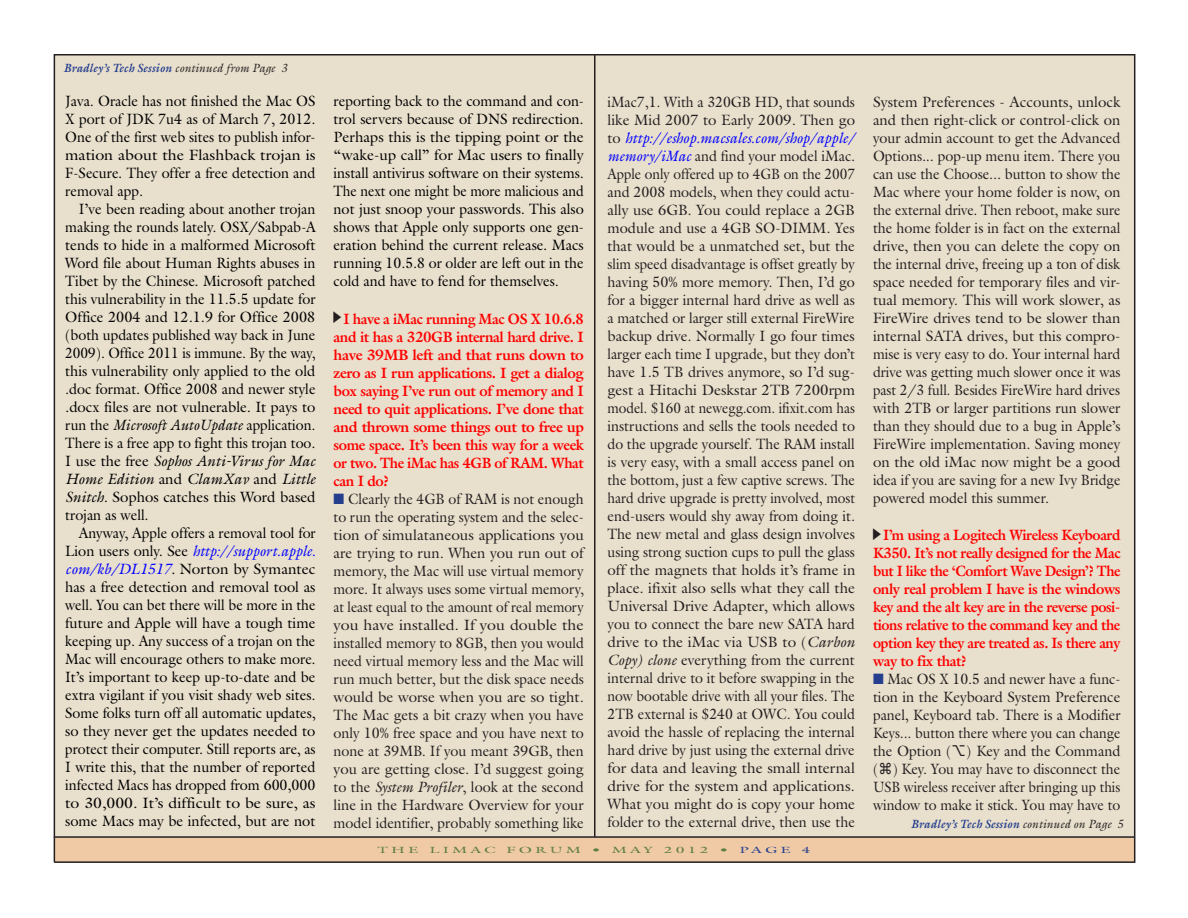
<style>
.page{position:relative;width:1188px;height:918px;background:#fff}
.page>*{position:absolute;margin:0;border:0;box-sizing:border-box;transform-origin:0 0}
.Body__No_Indents{font:15px/18px "Galliard Pro";color:#231f20;text-align:justify;scale:.94 1}
.Body__No_Indents-2{font:15px/18px "Galliard Pro";color:#000;text-align:justify;scale:.95 1}
.Body__No_Indents-3{font:15px/18px "Galliard Pro";color:#231f20;text-align:justify}
.Body__No_Indents-4{font:15px/18px "Galliard Pro";color:#000;text-align:justify;scale:.94 1}
.Body__No_Indents-5{font:700 15px/18px "Galliard Pro";letter-spacing:-.03em;color:#f00;text-align:justify;scale:.94 1}
.Body__No_Indents-6{font:italic 700 12px "Galliard Pro";letter-spacing:.015em;color:#253f8e;scale:.95 1}
.t1{font:9px "Galliard Pro";letter-spacing:.2em;color:#5b7c42;scale:1.75 1}
.s1{font-weight:400;color:#231f20}
.s2{font-style:italic}
.s3{font-style:italic;color:#00f}
.s4{color:#253f8e}
.s5{font-family:"Lucida Grande"}
</style>
<div class="page">
<div style="left:54px;top:838px;width:1080px;height:25px;background:#efcaa4"></div>
<div style="left:55px;top:55px;width:1079px;height:783px;background:#e8dfcc"></div>
<hr style="left:594px;top:55px;width:2px;height:782px;background:#231f20">
<hr style="left:54px;top:836px;width:1080px;height:2px;background:#231f20">
<p class="Body__No_Indents-6" style="left:63px;top:61px;width:236px">Bradley’s Tech Session <span class="s1">continued from Page 3</span></p>
<p class="Body__No_Indents-2" style="left:65px;top:92px;width:265px">Java. Oracle has not finished the Mac OS X port of JDK 7u4 as of March 7, 2012.<br>One of the first web sites to publish infor&shy;mation about the Flashback trojan is F-Secure. They offer a free detection and removal app.</p>
<p class="Body__No_Indents-2" style="left:65px;top:200px;width:265px;text-indent:13px">I’ve been reading about another trojan making the rounds lately. OSX/Sabpab-A tends to hide in a malformed Microsoft Word file about Human Rights abuses in Tibet by the Chinese. Microsoft patched this vulnerability in the 11.5.5 update for Office 2004 and 12.1.9 for Office 2008 (both updates published way back in June 2009). Office 2011 is immune. By the way, this vulnerability only applied to the old .doc format. Office 2008 and newer style .docx files are not vulnerable. It pays to run the <span class="s2">Microsoft AutoUpdate</span> application.<br>There is a free app to fight this trojan too.<br>I use the free <span class="s2">Sophos Anti-Virus for Mac Home Edition</span> and <span class="s2">ClamXav</span> and <span class="s2">Little Snitch</span>. Sophos catches this Word based trojan as well.</p>
<p class="Body__No_Indents-4" style="left:65px;top:524px;width:268px;text-indent:14px">Anyway, Apple offers a removal tool for Lion users only. See <span class="s3">http://support.apple. com/kb/DL1517</span><span class="s2">.</span> Norton by Symantec has a free detection and removal tool as well. You can bet there will be more in the future and Apple will have a tough time keeping up. Any success of a trojan on the Mac will encourage others to make more.<br>It’s important to keep up-to-date and be extra vigilant if you visit shady web sites.<br>Some folks turn off all automatic updates, so they never get the updates needed to protect their computer. Still reports are, as I write this, that the number of reported infected Macs has dropped from 600,000 to 30,000. It’s difficult to be sure, as some Macs may be infected, but are not</p>
<p class="Body__No_Indents-2" style="left:334px;top:92px;width:265px">reporting back to the command and con&shy;trol servers because of DNS redirection.<br>Perhaps this is the tipping point or the “wake-up call” for Mac users to finally install antivirus software on their systems.<br>The next one might be more malicious and not just snoop your passwords. This also shows that Apple only supports one gen&shy;eration behind the current release. Macs running 10.5.8 or older are left out in the cold and have to fend for themselves.</p>
<p class="Body__No_Indents-5" style="left:334px;top:310px;width:268px;text-indent:10px">I have a iMac running Mac OS X 10.6.8 and it has a 320GB internal hard drive. I have 39MB left and that runs down to zero as I run applications. I get a dialog box saying I’ve run out of memory and I need to quit applications. I’ve done that and thrown some things out to free up some space. It’s been this way for a week or two. The iMac has 4GB of RAM. What can I do?</p>
<p class="Body__No_Indents" style="left:334px;top:490px;width:268px"><span class="s4">■</span> Clearly the 4GB of RAM is not enough to run the operating system and the selec&shy;tion of simulataneous applications you are trying to run. When you run out of memory, the Mac will use virtual memory more. It always uses some virtual memory, at least equal to the amount of real memory you have installed. If you double the installed memory to 8GB, then you would need virtual memory less and the Mac will run much better, but the disk space needs would be worse when you are so tight.<br>The Mac gets a bit crazy when you have only 10% free space and you have next to none at 39MB. If you meant 39GB, then you are getting close. I’d suggest going to the <span class="s2">System Profiler</span>, look at the second line in the Hardware Overview for your model identifier, probably something like</p>
<p class="Body__No_Indents" style="left:608px;top:92px;width:265px">iMac7,1. With a 320GB HD, that sounds like Mid 2007 to Early 2009. Then go to <span class="s3">http://eshop.macsales.com/shop/apple/ memory/iMac</span> and find your model iMac.<br>Apple only offered up to 4GB on the 2007 and 2008 models, when they could actu&shy;ally use 6GB. You could replace a 2GB module and use a 4GB SO-DIMM. Yes that would be a unmatched set, but the slim speed disadvantage is offset greatly by having 50% more memory. Then, I’d go for a bigger internal hard drive as well as a matched or larger still external FireWire backup drive. Normally I go four times larger each time I upgrade, but they don’t have 1.5 TB drives anymore, so I’d sug&shy;gest a Hitachi Deskstar 2TB 7200rpm model. $160 at newegg.com. ifixit.com has instructions and sells the tools needed to do the upgrade yourself. The RAM install is very easy, with a small access panel on the bottom, just a few captive screws. The hard drive upgrade is pretty involved, most end-users would shy away from doing it.<br>The new metal and glass design involves using strong suction cups to pull the glass off the magnets that holds it’s frame in place. ifixit also sells what they call the Universal Drive Adapter, which allows you to connect the bare new SATA hard drive to the iMac via USB to (<span class="s2">Carbon Copy) clone</span> everything from the current internal drive to it before swapping in the now bootable drive with all your files. The 2TB external is $240 at OWC. You could avoid the hassle of replacing the internal hard drive by just using the external drive for data and leaving the small internal drive for the system and applications.<br>What you might do is copy your home folder to the external drive, then use the</p>
<p class="Body__No_Indents-3" style="left:873px;top:92px;width:249px">System Preferences - Accounts, unlock and then right-click or control-click on your admin account to get the Advanced Options... pop-up menu item. There you can use the Choose... button to show the Mac where your home folder is now, on the external drive. Then reboot, make sure the home folder is in fact on the external drive, then you can delete the copy on the internal drive, freeing up a ton of disk space needed for temporary files and vir&shy;tual memory. This will work slower, as FireWire drives tend to be slower than internal SATA drives, but this compro&shy;mise is very easy to do. Your internal hard drive was getting much slower once it was past 2/3 full. Besides FireWire hard drives with 2TB or larger partitions run slower than they should due to a bug in Apple’s FireWire implementation. Saving money on the old iMac now might be a good idea if you are saving for a new Ivy Bridge powered model this summer.</p>
<p class="Body__No_Indents-5" style="left:873px;top:526px;width:265px;text-indent:10px">I’m using a Logitech Wireless Keyboard K350. It’s not really designed for the Mac but I like the ‘Comfort Wave Design’? The only real problem I have is the windows key and the alt key are in the reverse posi&shy;tions relative to the command key and the option key they are treated as. Is there any way to fix that?</p>
<p class="Body__No_Indents" style="left:873px;top:670px;width:265px"><span class="s4">■</span> Mac OS X 10.5 and newer have a func&shy;tion in the Keyboard System Preference panel, Keyboard tab. There is a Modifier Keys... button there where you can change the Option (<span class="s5">⌥</span>) Key and the Command (<span class="s5">⌘</span>) Key. You may have to disconnect the USB wireless receiver after bringing up this window to make it stick. You may have to</p>
<p class="Body__No_Indents-6" style="left:911px;top:816px;width:225px">Bradley’s Tech Session <span class="s1">continued on Page 5</span></p>
<p class="t1" style="left:377px;top:844px;width:249px">THE LIMAC FORUM • MAY 2012 • <span class="s4">PAGE 4</span></p>
</div>
